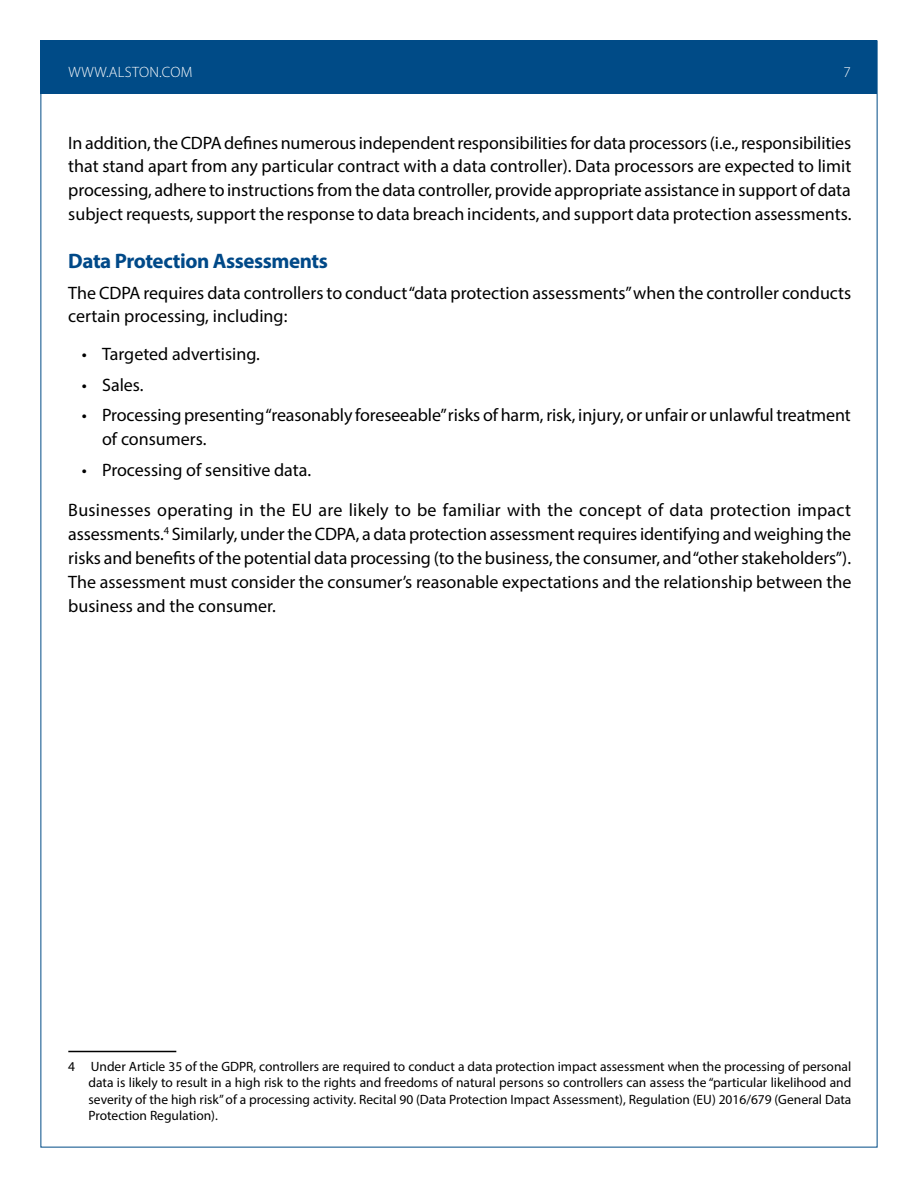
<style>
.page{position:relative;width:918px;height:1188px;background:#fff}
.page>*{position:absolute;margin:0;border:0;box-sizing:border-box;transform-origin:0 0}
.t1{font:700 21px "Myriad Pro";letter-spacing:-.02em;color:#004988}
.t2{font:18px/24px "Myriad Pro";color:#000;text-align:justify}
.t3{font:300 15px "Myriad Pro";letter-spacing:.02em;color:#fff}
.t4{font:13.5px/16.5px "Myriad Pro";color:#000;text-align:justify}
</style>
<div class="page">
<div style="left:40px;top:40px;width:838px;height:54px;background:#004b87"></div>
<hr style="left:68px;top:1051px;width:108px;height:1px;background:#000">
<p class="t3" style="left:68px;top:63px;width:126px">WWW.ALSTON.COM</p>
<p class="t3" style="left:843px;top:63px;width:9px">7</p>
<p class="t2" style="left:68px;top:130px;width:785px">In addition, the CDPA defines numerous independent responsibilities for data processors (i.e., responsibilities that stand apart from any particular contract with a data controller). Data processors are expected to limit processing, adhere to instructions from the data controller, provide appropriate assistance in support of data subject requests, support the response to data breach incidents, and support data protection assessments.</p>
<p class="t1" style="left:68px;top:247px;width:261px">Data Protection Assessments</p>
<p class="t2" style="left:68px;top:280px;width:784px">The CDPA requires data controllers to conduct “data protection assessments” when the controller conducts certain processing, including:</p>
<p class="t2" style="left:82px;top:342px;width:180px">• Targeted advertising.</p>
<p class="t2" style="left:82px;top:372px;width:63px">• Sales.</p>
<p class="t2" style="left:102px;top:403px;width:750px;text-indent:-20px">• Processing presenting “reasonably foreseeable” risks of harm, risk, injury, or unfair or unlawful treatment of consumers.</p>
<p class="t2" style="left:82px;top:458px;width:231px">• Processing of sensitive data.</p>
<p class="t2" style="left:68px;top:498px;width:785px">Businesses operating in the EU are likely to be familiar with the concept of data protection impact assessments.<sup>4</sup> Similarly, under the CDPA, a data protection assessment requires identifying and weighing the risks and benefits of the potential data processing (to the business, the consumer, and “other stakeholders”).<br>The assessment must consider the consumer’s reasonable expectations and the relationship between the business and the consumer.</p>
<p class="t4" style="left:89px;top:1058px;width:764px;text-indent:-20px">4 Under Article 35 of the GDPR, controllers are required to conduct a data protection impact assessment when the processing of personal data is likely to result in a high risk to the rights and freedoms of natural persons so controllers can assess the “particular likelihood and severity of the high risk” of a processing activity. Recital 90 (Data Protection Impact Assessment), Regulation (EU) 2016/679 (General Data Protection Regulation).</p>
</div>
